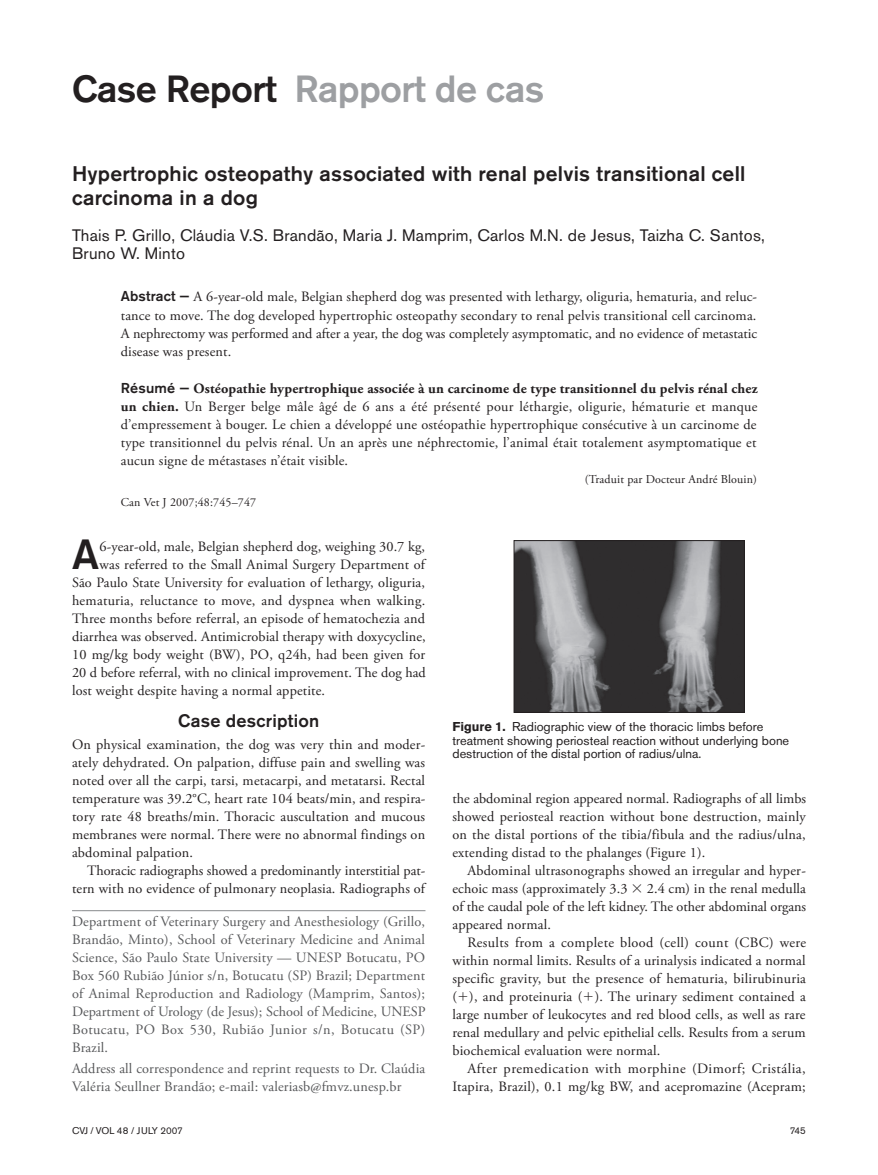
<style>
.page{position:relative;width:878px;height:1175px;background:#fff}
.page>*{position:absolute;margin:0;border:0;box-sizing:border-box;transform-origin:0 0}
.t1{font:500 41.85px "Akzidenz Grotesk BE";color:#231f20}
.t2{font:500 37.5px "Akzidenz Grotesk BE";letter-spacing:-.015em;color:#9d9fa2}
.t3{font:500 21px/24px "Akzidenz Grotesk BE";letter-spacing:.015em;color:#231f20}
.t4{font:500 18px "Akzidenz Grotesk BE";letter-spacing:.015em;color:#231f20}
.t5{font:16.5px/18px "Akzidenz Grotesk BE";letter-spacing:.015em;color:#231f20}
.t6{font:14.25px/18px "Adobe Garamond Pro";letter-spacing:.01em;color:#231f20;text-align:justify}
.t7{font:14.25px/18px "Adobe Garamond Pro";letter-spacing:.01em;color:#57585a;text-align:justify}
.t8{font:14.25px/18px "Adobe Garamond Pro";letter-spacing:.03em;color:#231f20;text-align:right}
.t9{font:12.75px/13.5px "Akzidenz Grotesk BE";color:#231f20}
.t10{font:12px "Adobe Garamond Pro";letter-spacing:.01em;color:#231f20}
.t11{font:9.75px "Akzidenz Grotesk BE";color:#231f20}
.s1{color:#231f20}
.s2{font-family:"Akzidenz Grotesk BE";font-weight:500}
.s3{font-weight:700}
.s4{font-family:"Mathematical Pi One"}
</style>
<div class="page">
<hr style="left:72px;top:910px;width:353px;height:1px;background:#87898c">
<img style="left:515px;top:542px;width:227px;height:168px">
<div style="left:513px;top:540px;width:231px;height:172px;border:1px solid #231f20"></div>
<h2 class="t2" style="left:72px;top:66px;width:474px"><span class="s1">Case Report</span> Rapport de cas</h2>
<h3 class="t3" style="left:72px;top:162px;width:675px">Hypertrophic osteopathy associated with renal pelvis transitional cell carcinoma in a dog</h3>
<p class="t5" style="left:72px;top:227px;width:694px">Thais P. Grillo, Cláudia V.S. Brandão, Maria J. Mamprim, Carlos M.N. de Jesus, Taizha C. Santos,<br>Bruno W. Minto</p>
<p class="t6" style="left:121px;top:288px;width:638px"><span class="s2">Abstract —</span> A 6-year-old male, Belgian shepherd dog was presented with lethargy, oliguria, hematuria, and reluc&shy;tance to move. The dog developed hypertrophic osteopathy secondary to renal pelvis transitional cell carcinoma.<br>A nephrectomy was performed and after a year, the dog was completely asymptomatic, and no evidence of metastatic disease was present.</p>
<p class="t6" style="left:121px;top:380px;width:638px"><span class="s2">Résumé —</span> <span class="s3">Ostéopathie hypertrophique associée à un carcinome de type transitionnel du pelvis rénal chez un chien.</span> Un Berger belge mâle âgé de 6 ans a été présenté pour léthargie, oligurie, hématurie et manque d’empressement à bouger. Le chien a développé une ostéopathie hypertrophique consécutive à un carcinome de type transitionnel du pelvis rénal. Un an après une néphrectomie, l’animal était totalement asymptomatique et aucun signe de métastases n’était visible.</p>
<p class="t10" style="left:584px;top:472px;width:174px">(Traduit par Docteur André Blouin)</p>
<p class="t10" style="left:121px;top:494px;width:137px">Can Vet J 2007;48:745–747</p>
<h1 class="t1" style="left:72px;top:528px;width:29px">A</h1>
<p class="t6" style="left:100px;top:538px;width:327px">6-year-old, male, Belgian shepherd dog, weighing 30.7 kg,</p>
<p class="t6" style="left:100px;top:556px;width:327px">was referred to the Small Animal Surgery Department of</p>
<p class="t6" style="left:72px;top:574px;width:354px">São Paulo State University for evaluation of lethargy, oliguria,</p>
<p class="t6" style="left:72px;top:592px;width:355px">hematuria, reluctance to move, and dyspnea when walking.</p>
<p class="t6" style="left:72px;top:610px;width:354px">Three months before referral, an episode of hematochezia and</p>
<p class="t6" style="left:72px;top:628px;width:355px">diarrhea was observed. Antimicrobial therapy with doxycycline,</p>
<p class="t6" style="left:72px;top:646px;width:354px">10 mg/kg body weight (BW), PO, q24h, had been given for</p>
<p class="t6" style="left:72px;top:664px;width:355px">20 d before referral, with no clinical improvement. The dog had</p>
<p class="t6" style="left:72px;top:682px;width:255px">lost weight despite having a normal appetite.</p>
<p class="t4" style="left:178px;top:709px;width:143px">Case description</p>
<p class="t6" style="left:72px;top:736px;width:355px">On physical examination, the dog was very thin and moder&shy;ately dehydrated. On palpation, diffuse pain and swelling was noted over all the carpi, tarsi, metacarpi, and metatarsi. Rectal temperature was 39.2°C, heart rate 104 beats/min, and respira&shy;tory rate 48 breaths/min. Thoracic auscultation and mucous membranes were normal. There were no abnormal findings on abdominal palpation.</p>
<p class="t6" style="left:72px;top:862px;width:355px;text-align:right">Thoracic radiographs showed a predominantly interstitial pat&shy;tern with no evidence of pulmonary neoplasia. Radiographs of</p>
<p class="t9" style="left:452px;top:720px;width:338px"><span class="s3">Figure 1.</span> Radiographic view of the thoracic limbs before treatment showing periosteal reaction without underlying bone destruction of the distal portion of radius/ulna.</p>
<p class="t6" style="left:452px;top:789px;width:355px">the abdominal region appeared normal. Radiographs of all limbs showed periosteal reaction without bone destruction, mainly on the distal portions of the tibia/fibula and the radius/ulna, extending distad to the phalanges (Figure 1).</p>
<p class="t6" style="left:452px;top:861px;width:355px;text-indent:15px">Abdominal ultrasonographs showed an irregular and hyper&shy;echoic mass (approximately 3.3 <span class="s4">3</span> 2.4 cm) in the renal medulla of the caudal pole of the left kidney. The other abdominal organs appeared normal.</p>
<p class="t6" style="left:452px;top:933px;width:355px;text-indent:15px">Results from a complete blood (cell) count (CBC) were within normal limits. Results of a urinalysis indicated a normal specific gravity, but the presence of hematuria, bilirubinuria (<span class="s4">1</span>), and proteinuria (<span class="s4">1</span>). The urinary sediment contained a large number of leukocytes and red blood cells, as well as rare renal medullary and pelvic epithelial cells. Results from a serum biochemical evaluation were normal.</p>
<p class="t8" style="left:452px;top:1059px;width:355px">After premedication with morphine (Dimorf; Cristália,<br>Itapira, Brazil), 0.1 mg/kg BW, and acepromazine (Acepram;</p>
<p class="t7" style="left:72px;top:912px;width:355px">Department of Veterinary Surgery and Anesthesiology (Grillo, Brandão, Minto), School of Veterinary Medicine and Animal Science, São Paulo State University — UNESP Botucatu, PO Box 560 Rubião Júnior s/n, Botucatu (SP) Brazil; Department of Animal Reproduction and Radiology (Mamprim, Santos); Department of Urology (de Jesus); School of Medicine, UNESP Botucatu, PO Box 530, Rubião Junior s/n, Botucatu (SP)<br>Brazil.</p>
<p class="t7" style="left:72px;top:1059px;width:355px">Address all correspondence and reprint requests to Dr. Claúdia<br>Valéria Seullner Brandão; e-mail: valeriasb@fmvz.unesp.br</p>
<p class="t11" style="left:72px;top:1125px;width:112px">CVJ / VOL 48 / JULY 2007</p>
<p class="t11" style="left:789px;top:1125px;width:18px">745</p>
</div>
